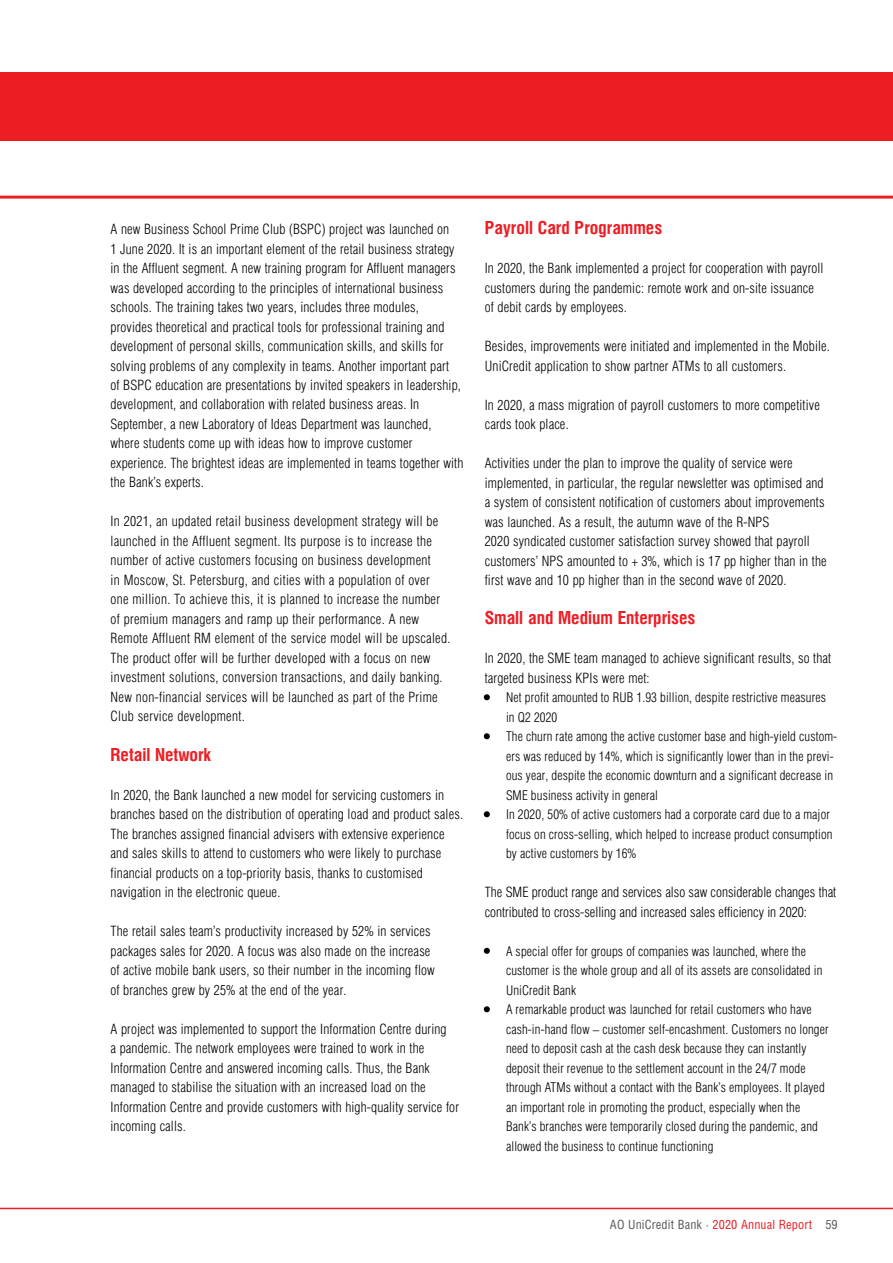
<style>
.page{position:relative;width:893px;height:1263px;background:#fff}
.page>*{position:absolute;margin:0;border:0;box-sizing:border-box;transform-origin:0 0}
.t1{font:700 18px "Helios Cond C";color:#ed1d24}
.t2{font:14.25px/19.5px "Helios Cond Light C";letter-spacing:.01em;color:#000}
.t3{font:13.5px/19.5px "Helios Cond Light C";letter-spacing:.01em;color:#000}
.t4{font:12.75px "Helios Cond C";letter-spacing:.01em;color:#58595b}
.s1{color:#ed1d24}
</style>
<div class="page">
<div style="left:0;top:72px;width:893px;height:68px;background:#ed1d24"></div>
<hr style="left:0;top:1208px;width:893px;height:1px;background:#ed1d24">
<hr style="left:0;top:196px;width:893px;height:3px;background:#ed1d24">
<p class="t2" style="left:111px;top:219px;width:354px">A new Business School Prime Club (BSPC) project was launched on<br>1 June 2020. It is an important element of the retail business strategy in the Affluent segment. A new training program for Affluent managers was developed according to the principles of international business schools. The training takes two years, includes three modules, provides theoretical and practical tools for professional training and development of personal skills, communication skills, and skills for solving problems of any complexity in teams. Another important part<br>of BSPC education are presentations by invited speakers in leadership, development, and collaboration with related business areas. In September, a new Laboratory of Ideas Department was launched, where students come up with ideas how to improve customer experience. The brightest ideas are implemented in teams together with the Bank’s experts.</p>
<p class="t2" style="left:111px;top:512px;width:341px">In 2021, an updated retail business development strategy will be launched in the Affluent segment. Its purpose is to increase the number of active customers focusing on business development<br>in Moscow, St. Petersburg, and cities with a population of over one million. To achieve this, it is planned to increase the number of premium managers and ramp up their performance. A new Remote Affluent RM element of the service model will be upscaled.<br>The product offer will be further developed with a focus on new investment solutions, conversion transactions, and daily banking.<br>New non-financial services will be launched as part of the Prime Club service development.</p>
<p class="t1" style="left:111px;top:743px;width:102px">Retail Network</p>
<p class="t2" style="left:111px;top:785px;width:354px">In 2020, the Bank launched a new model for servicing customers in branches based on the distribution of operating load and product sales.<br>The branches assigned financial advisers with extensive experience and sales skills to attend to customers who were likely to purchase financial products on a top-priority basis, thanks to customised navigation in the electronic queue.</p>
<p class="t2" style="left:111px;top:921px;width:326px">The retail sales team’s productivity increased by 52% in services packages sales for 2020. A focus was also made on the increase of active mobile bank users, so their number in the incoming flow of branches grew by 25% at the end of the year.</p>
<p class="t2" style="left:111px;top:1019px;width:350px">A project was implemented to support the Information Centre during<br>a pandemic. The network employees were trained to work in the Information Centre and answered incoming calls. Thus, the Bank managed to stabilise the situation with an increased load on the Information Centre and provide customers with high-quality service for incoming calls.</p>
<p class="t1" style="left:485px;top:217px;width:179px">Payroll Card Programmes</p>
<p class="t2" style="left:485px;top:258px;width:340px">In 2020, the Bank implemented a project for cooperation with payroll customers during the pandemic: remote work and on-site issuance of debit cards by employees.</p>
<p class="t2" style="left:485px;top:336px;width:347px">Besides, improvements were initiated and implemented in the Mobile.<br>UniCredit application to show partner ATMs to all customers.</p>
<p class="t2" style="left:485px;top:395px;width:337px">In 2020, a mass migration of payroll customers to more competitive cards took place.</p>
<p class="t2" style="left:485px;top:453px;width:343px">Activities under the plan to improve the quality of service were implemented, in particular, the regular newsletter was optimised and a system of consistent notification of customers about improvements was launched. As a result, the autumn wave of the R-NPS<br>2020 syndicated customer satisfaction survey showed that payroll customers’ NPS amounted to + 3%, which is 17 pp higher than in the first wave and 10 pp higher than in the second wave of 2020.</p>
<p class="t1" style="left:485px;top:607px;width:212px">Small and Medium Enterprises</p>
<p class="t2" style="left:485px;top:648px;width:348px">In 2020, the SME team managed to achieve significant results, so that targeted business KPIs were met:</p>
<p class="t3" style="left:506px;top:687px;width:321px;text-indent:-21px">● Net profit amounted to RUB 1.93 billion, despite restrictive measures in Q2 2020</p>
<p class="t3" style="left:506px;top:726px;width:333px;text-indent:-21px">● The churn rate among the active customer base and high-yield custom&shy;ers was reduced by 14%, which is significantly lower than in the previ&shy;ous year, despite the economic downturn and a significant decrease in SME business activity in general</p>
<p class="t3" style="left:506px;top:804px;width:328px;text-indent:-21px">● In 2020, 50% of active customers had a corporate card due to a major focus on cross-selling, which helped to increase product consumption by active customers by 16%</p>
<p class="t2" style="left:485px;top:882px;width:353px">The SME product range and services also saw considerable changes that contributed to cross-selling and increased sales efficiency in 2020:</p>
<p class="t3" style="left:506px;top:941px;width:318px;text-indent:-21px">● A special offer for groups of companies was launched, where the customer is the whole group and all of its assets are consolidated in<br>UniCredit Bank</p>
<p class="t3" style="left:506px;top:999px;width:324px;text-indent:-21px">● A remarkable product was launched for retail customers who have cash-in-hand flow – customer self-encashment. Customers no longer need to deposit cash at the cash desk because they can instantly deposit their revenue to the settlement account in the 24/7 mode through ATMs without a contact with the Bank’s employees. It played an important role in promoting the product, especially when the Bank’s branches were temporarily closed during the pandemic, and allowed the business to continue functioning</p>
<p class="t4" style="left:610px;top:1217px;width:229px">AO UniCredit Bank · <span class="s1">2020 Annual Report</span> 59</p>
</div>
